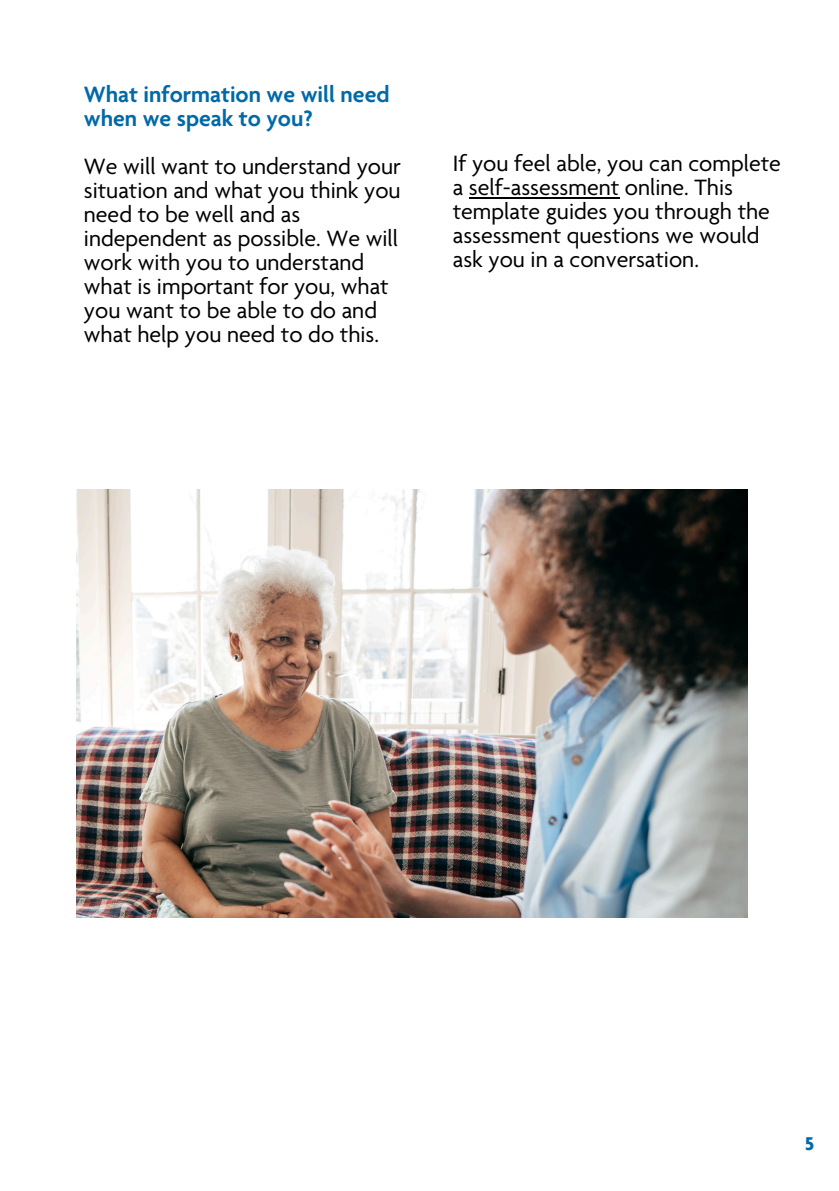
<style>
.page{position:relative;width:839px;height:1191px;background:#fff}
.page>*{position:absolute;margin:0;border:0;box-sizing:border-box;transform-origin:0 0}
.t1{font:24px/24px "Agenda";color:#000}
.t2{font:600 24px/24px "Agenda";color:#0069a8}
.t3{font:700 20px "Agenda";color:#0069a8}
</style>
<div class="page">
<img style="left:77px;top:490px;width:670px;height:428px">
<hr style="left:469px;top:197px;width:150px;height:1px;background:#000">
<p class="t2" style="left:84px;top:85px;width:307px">What information we will need when we speak to you?</p>
<p class="t1" style="left:84px;top:157px;width:318px">We will want to understand your situation and what you think you need to be well and as independent as possible. We will work with you to understand what is important for you, what you want to be able to do and what help you need to do this.</p>
<p class="t1" style="left:453px;top:154px;width:329px">If you feel able, you can complete a self-assessment online. This template guides you through the assessment questions we would ask you in a conversation.</p>
<p class="t3" style="left:804px;top:1135px;width:11px">5</p>
</div>
